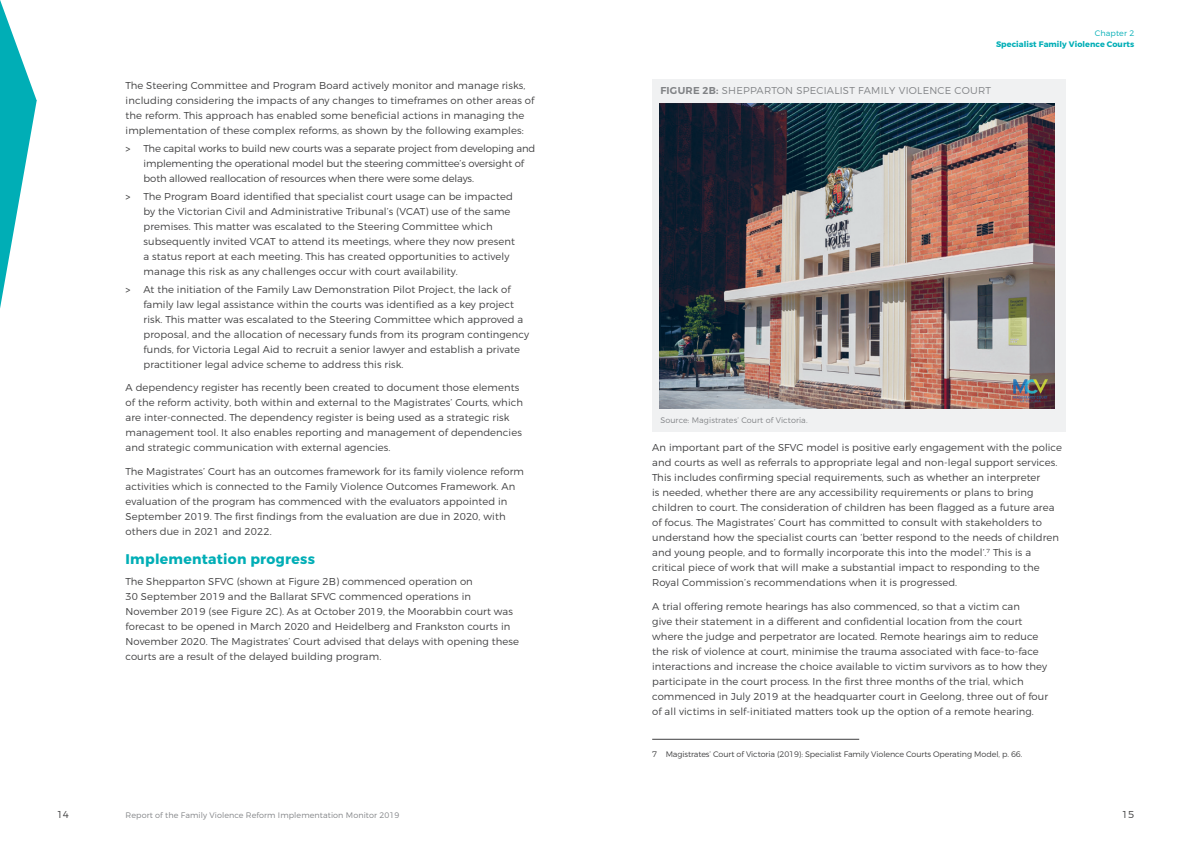
<style>
.page{position:relative;width:1191px;height:842px;background:#fff}
.page>*{position:absolute;margin:0;border:0;box-sizing:border-box;transform-origin:0 0}
.Heading_2{font:700 14px "Montserrat";letter-spacing:.02em;color:#00aeb6}
.t1{font:300 10px/15px "Montserrat";letter-spacing:.01em;color:#3e3e3f}
.t2{font:300 10px/15px "Montserrat";letter-spacing:-.01em;color:#3e3e3f}
.Figure_title{font:300 10px "Montserrat";letter-spacing:.025em;color:#808285}
.Reference{font:300 8px "Montserrat";letter-spacing:.01em;color:#808285}
.Footnote{font:300 8px "Montserrat";letter-spacing:-.01em;color:#3e3e3f}
.t3{font:700 8px "Montserrat";letter-spacing:.01em;color:#00aeb6}
.t4{font:300 8px "Montserrat";letter-spacing:.01em;color:#00aeb6}
.s1{font-family:"Calibri";font-weight:400}
.s2{font-weight:600}
</style>
<div class="page">
<svg style="left:0;top:0;width:37px;height:308px"></svg>
<div style="left:652px;top:79px;width:413px;height:353px;background:#f0f1f2"></div>
<img style="left:660px;top:103px;width:394px;height:306px">
<hr style="left:652px;top:739px;width:207px;height:1px;background:#3e3e3f">
<p class="t1" style="left:126px;top:78px;width:410px">The Steering Committee and Program Board actively monitor and manage risks, including considering the impacts of any changes to timeframes on other areas of the reform. This approach has enabled some beneficial actions in managing the implementation of these complex reforms, as shown by the following examples:</p>
<p class="t2" style="left:144px;top:141px;width:393px;text-indent:-18px"><span class="s1">&gt;</span> The capital works to build new courts was a separate project from developing and implementing the operational model but the steering committee’s oversight of both allowed reallocation of resources when there were some delays.</p>
<p class="t1" style="left:144px;top:189px;width:373px;text-indent:-18px"><span class="s1">&gt;</span> The Program Board identified that specialist court usage can be impacted by the Victorian Civil and Administrative Tribunal’s (VCAT) use of the same premises. This matter was escalated to the Steering Committee which subsequently invited VCAT to attend its meetings, where they now present a status report at each meeting. This has created opportunities to actively manage this risk as any challenges occur with court availability.</p>
<p class="t1" style="left:144px;top:281px;width:387px;text-indent:-18px"><span class="s1">&gt;</span> At the initiation of the Family Law Demonstration Pilot Project, the lack of family law legal assistance within the courts was identified as a key project risk. This matter was escalated to the Steering Committee which approved a proposal, and the allocation of necessary funds from its program contingency funds, for Victoria Legal Aid to recruit a senior lawyer and establish a private practitioner legal advice scheme to address this risk.</p>
<p class="t1" style="left:126px;top:380px;width:399px">A dependency register has recently been created to document those elements of the reform activity, both within and external to the Magistrates’ Courts, which are inter-connected. The dependency register is being used as a strategic risk management tool. It also enables reporting and management of dependencies and strategic communication with external agencies.</p>
<p class="t1" style="left:126px;top:463px;width:400px">The Magistrates’ Court has an outcomes framework for its family violence reform activities which is connected to the Family Violence Outcomes Framework. An evaluation of the program has commenced with the evaluators appointed in September 2019. The first findings from the evaluation are due in 2020, with others due in 2021 and 2022.</p>
<p class="Heading_2" style="left:126px;top:550px;width:191px">Implementation progress</p>
<p class="t1" style="left:126px;top:573px;width:395px">The Shepparton SFVC (shown at Figure 2B) commenced operation on<br>30 September 2019 and the Ballarat SFVC commenced operations in November 2019 (see Figure 2C). As at October 2019, the Moorabbin court was forecast to be opened in March 2020 and Heidelberg and Frankston courts in November 2020. The Magistrates’ Court advised that delays with opening these courts are a result of the delayed building program.</p>
<p class="t4" style="left:1094px;top:28px;width:41px">Chapter 2</p>
<p class="t3" style="left:996px;top:39px;width:140px">Specialist Family Violence Courts</p>
<p class="Figure_title" style="left:660px;top:85px;width:332px"><span class="s2">FIGURE 2B:</span> SHEPPARTON SPECIALIST FAMILY VIOLENCE COURT</p>
<p class="Reference" style="left:660px;top:415px;width:149px">Source: Magistrates’ Court of Victoria.</p>
<p class="t1" style="left:652px;top:440px;width:411px">An important part of the SFVC model is positive early engagement with the police and courts as well as referrals to appropriate legal and non-legal support services.<br>This includes confirming special requirements, such as whether an interpreter<br>is needed, whether there are any accessibility requirements or plans to bring children to court. The consideration of children has been flagged as a future area of focus. The Magistrates’ Court has committed to consult with stakeholders to understand how the specialist courts can ‘better respond to the needs of children and young people, and to formally incorporate this into the model’.<sup>7</sup> This is a critical piece of work that will make a substantial impact to responding to the Royal Commission’s recommendations when it is progressed.</p>
<p class="t1" style="left:652px;top:599px;width:397px">A trial offering remote hearings has also commenced, so that a victim can<br>give their statement in a different and confidential location from the court where the judge and perpetrator are located. Remote hearings aim to reduce the risk of violence at court, minimise the trauma associated with face-to-face interactions and increase the choice available to victim survivors as to how they participate in the court process. In the first three months of the trial, which commenced in July 2019 at the headquarter court in Geelong, three out of four of all victims in self-initiated matters took up the option of a remote hearing.</p>
<p class="Footnote" style="left:652px;top:749px;width:371px">7 Magistrates’ Court of Victoria (2019): Specialist Family Violence Courts Operating Model, p. 66.</p>
<p class="t1" style="left:57px;top:807px;width:14px">14</p>
<p class="t1" style="left:1121px;top:807px;width:14px">15</p>
<p class="Reference" style="left:126px;top:810px;width:275px">Report of the Family Violence Reform Implementation Monitor 2019</p>
</div>
